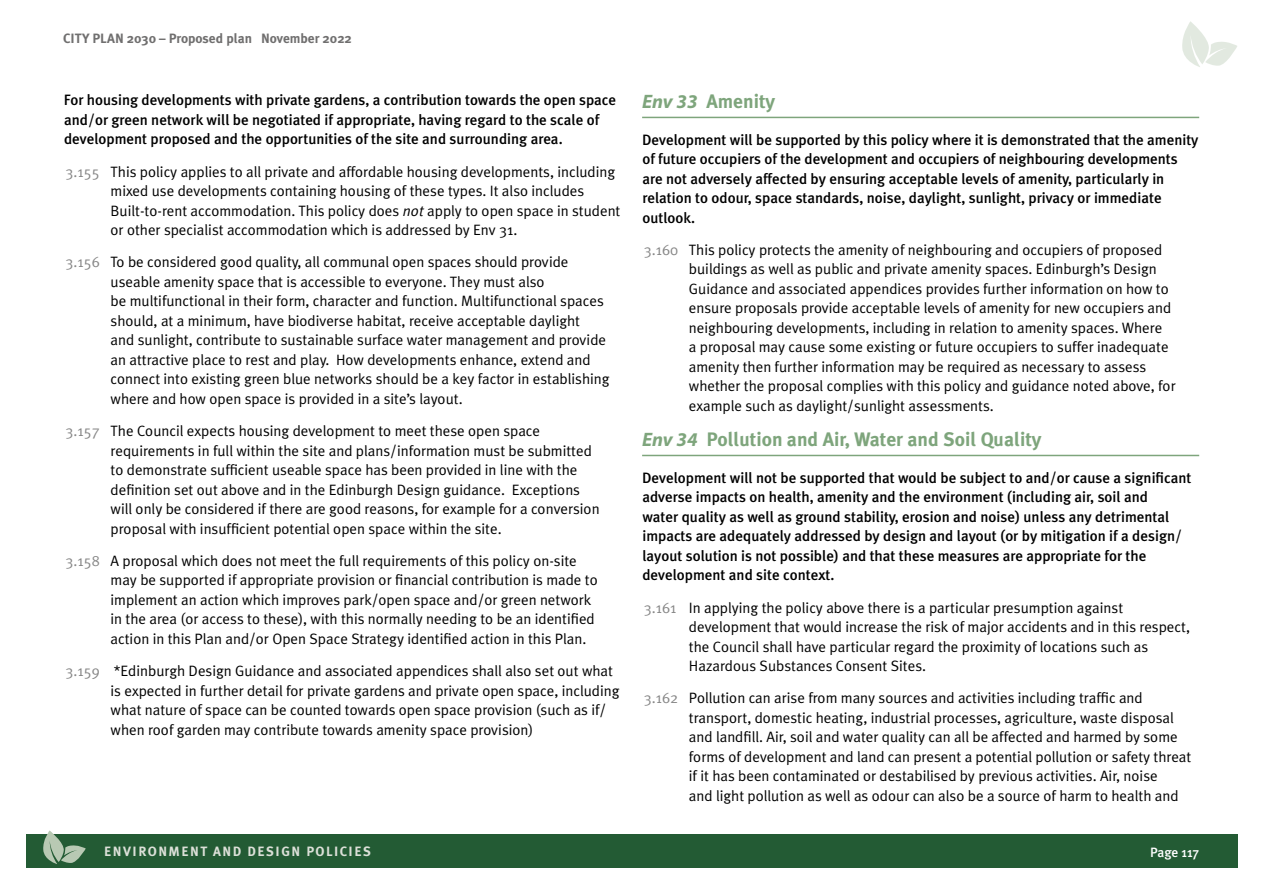
<style>
.page{position:relative;width:1263px;height:893px;background:#fff}
.page>*{position:absolute;margin:0;border:0;box-sizing:border-box;transform-origin:0 0}
.Policies_heading_70{font:700 19.5px "Meta Plus";color:#7ea57c}
.Main_text__indent{font:15px/19.5px "Meta Plus Normal";color:#000}
.Main_text{font:500 15px/19.5px "Meta Plus";color:#000}
.t1{font:700 13.5px "Meta Plus";color:#706f6f}
.t2{font:700 13.5px "Meta Plus";letter-spacing:.11em;color:#dce0d8}
.t3{font:700 13.5px "Meta Plus";letter-spacing:.11em;color:#f8e1db}
.t4{font:500 13.5px "Meta Plus";color:#fff}
.s1{color:#878787}
.s2{font-style:italic}
.s3{font-family:"Myriad Pro";font-style:italic}
</style>
<div class="page">
<div style="left:26px;top:834px;width:1211px;height:34px;background:#235b34"></div>
<svg style="left:43px;top:830px;width:43px;height:34px"></svg>
<svg style="left:1182px;top:21px;width:55px;height:46px"></svg>
<hr style="left:642px;top:117px;width:557px;height:1px;background:#7ea57c">
<hr style="left:642px;top:455px;width:557px;height:1px;background:#7ea57c">
<p class="t1" style="left:63px;top:30px;width:290px">CITY PLAN 2030 – Proposed plan November 2022</p>
<p class="Main_text" style="left:64px;top:90px;width:554px">For housing developments with private gardens, a contribution towards the open space and/or green network will be negotiated if appropriate, having regard to the scale of development proposed and the opportunities of the site and surrounding area.</p>
<p class="Main_text__indent" style="left:111px;top:161px;width:511px;text-indent:-45px"><span class="s1">3.155</span> This policy applies to all private and affordable housing developments, including mixed use developments containing housing of these types. It also includes Built-to-rent accommodation. This policy does <span class="s2">not</span> apply to open space in student or other specialist accommodation which is addressed by Env 31.</p>
<p class="Main_text__indent" style="left:111px;top:252px;width:500px;text-indent:-45px"><span class="s1">3.156</span> To be considered good quality, all communal open spaces should provide useable amenity space that is accessible to everyone. They must also<br>be multifunctional in their form, character and function. Multifunctional spaces should, at a minimum, have biodiverse habitat, receive acceptable daylight<br>and sunlight, contribute to sustainable surface water management and provide an attractive place to rest and play. How developments enhance, extend and connect into existing green blue networks should be a key factor in establishing where and how open space is provided in a site’s layout.</p>
<p class="Main_text__indent" style="left:111px;top:421px;width:491px;text-indent:-45px"><span class="s1">3.157</span> The Council expects housing development to meet these open space requirements in full within the site and plans/information must be submitted to demonstrate sufficient useable space has been provided in line with the definition set out above and in the Edinburgh Design guidance. Exceptions will only be considered if there are good reasons, for example for a conversion proposal with insufficient potential open space within the site.</p>
<p class="Main_text__indent" style="left:111px;top:551px;width:489px;text-indent:-45px"><span class="s1">3.158</span> A proposal which does not meet the full requirements of this policy on-site may be supported if appropriate provision or financial contribution is made to implement an action which improves park/open space and/or green network in the area (or access to these), with this normally needing to be an identified action in this Plan and/or Open Space Strategy identified action in this Plan.</p>
<p class="Main_text__indent" style="left:111px;top:661px;width:510px;text-indent:-45px"><span class="s1">3.159</span> *Edinburgh Design Guidance and associated appendices shall also set out what is expected in further detail for private gardens and private open space, including what nature of space can be counted towards open space provision (such as if/ when roof garden may contribute towards amenity space provision)</p>
<p class="Policies_heading_70" style="left:642px;top:90px;width:135px"><span class="s3">Env 33</span> Amenity</p>
<p class="Main_text" style="left:642px;top:130px;width:558px">Development will be supported by this policy where it is demonstrated that the amenity of future occupiers of the development and occupiers of neighbouring developments are not adversely affected by ensuring acceptable levels of amenity, particularly in relation to odour, space standards, noise, daylight, sunlight, privacy or immediate outlook.</p>
<p class="Main_text__indent" style="left:689px;top:240px;width:488px;text-indent:-45px"><span class="s1">3.160</span> This policy protects the amenity of neighbouring and occupiers of proposed buildings as well as public and private amenity spaces. Edinburgh’s Design Guidance and associated appendices provides further information on how to ensure proposals provide acceptable levels of amenity for new occupiers and neighbouring developments, including in relation to amenity spaces. Where<br>a proposal may cause some existing or future occupiers to suffer inadequate amenity then further information may be required as necessary to assess whether the proposal complies with this policy and guidance noted above, for example such as daylight/sunlight assessments.</p>
<p class="Policies_heading_70" style="left:642px;top:428px;width:401px"><span class="s3">Env 34</span> Pollution and Air, Water and Soil Quality</p>
<p class="Main_text" style="left:642px;top:468px;width:551px">Development will not be supported that would be subject to and/or cause a significant adverse impacts on health, amenity and the environment (including air, soil and<br>water quality as well as ground stability, erosion and noise) unless any detrimental impacts are adequately addressed by design and layout (or by mitigation if a design/ layout solution is not possible) and that these measures are appropriate for the development and site context.</p>
<p class="Main_text__indent" style="left:689px;top:597px;width:503px;text-indent:-45px"><span class="s1">3.161</span> In applying the policy above there is a particular presumption against development that would increase the risk of major accidents and in this respect, the Council shall have particular regard the proximity of locations such as Hazardous Substances Consent Sites.</p>
<p class="Main_text__indent" style="left:689px;top:688px;width:504px;text-indent:-45px"><span class="s1">3.162</span> Pollution can arise from many sources and activities including traffic and transport, domestic heating, industrial processes, agriculture, waste disposal and landfill. Air, soil and water quality can all be affected and harmed by some forms of development and land can present a potential pollution or safety threat if it has been contaminated or destabilised by previous activities. Air, noise<br>and light pollution as well as odour can also be a source of harm to health and</p>
<p class="t2" style="left:104px;top:843px;width:268px">ENVIRONMENT AND DESIGN POLICIES</p>
<p class="t4" style="left:1150px;top:844px;width:51px">Page 117</p>
<p class="t3" style="left:43px;top:845px;width:109px">INTRODUCTION</p>
</div>
